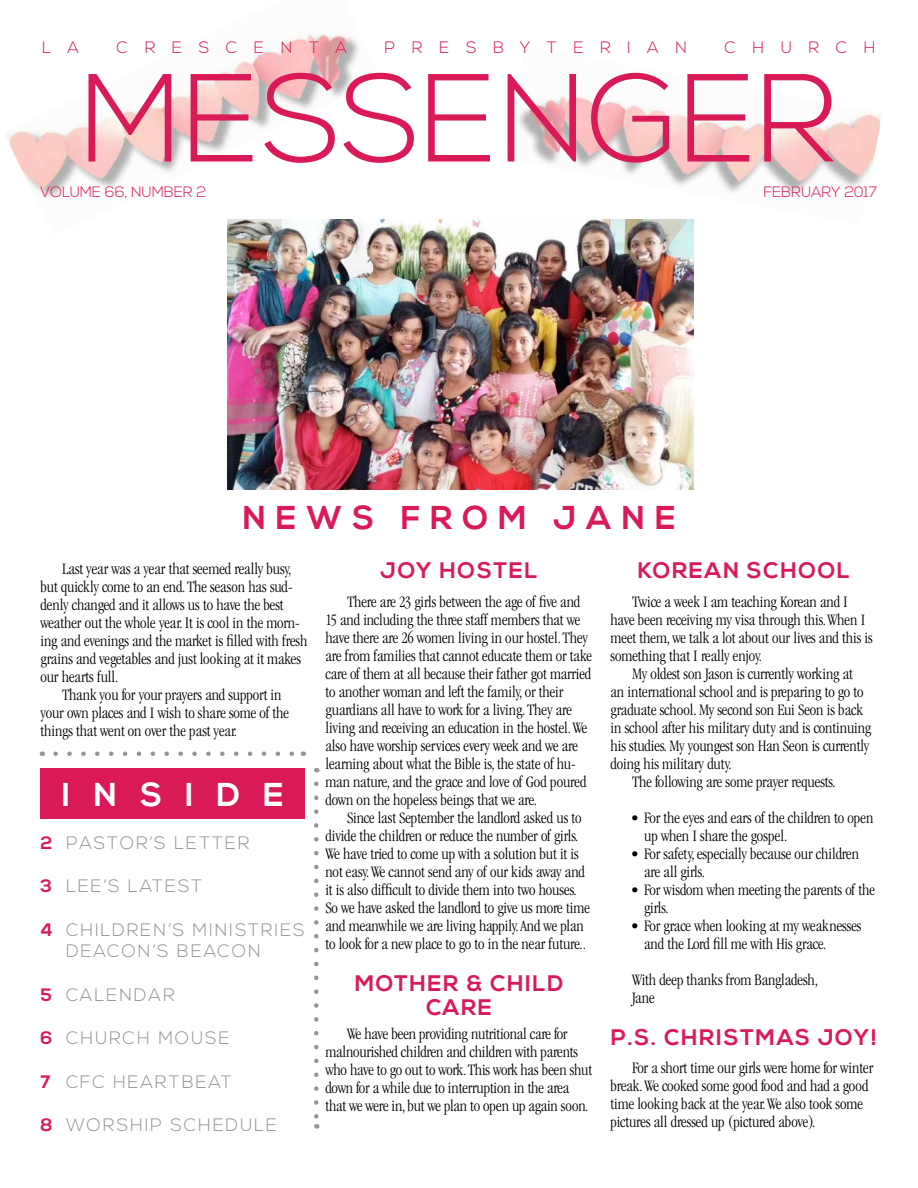
<style>
.page{position:relative;width:918px;height:1188px;background:#fff}
.page>*{position:absolute;margin:0;border:0;box-sizing:border-box;transform-origin:0 0}
.t1{font:300 124.95px "Nexa";color:#da1a56}
.t2{font:700 33px "Nexa";color:#da1a56}
.t3{font:700 33px "Nexa";letter-spacing:.7em;color:#fff}
.t4{font:700 22.5px/24px "Nexa";letter-spacing:.07em;color:#da1a56;text-align:center}
.t5{font:300 18px "Nexa";letter-spacing:.1em;color:#939598}
.t6{font:300 condensed 16.5px/18px "Garamond";color:#000}
.t7{font:300 16.5px "Nexa";letter-spacing:1em;color:#da1a56}
.t8{font:300 15px "Nexa";letter-spacing:-.01em;color:#da1a56}
.s1{font-weight:700;color:#da1a56}
</style>
<div class="page">
<div style="left:40px;top:768px;width:265px;height:51px;background:#da1a56"></div>
<svg style="left:314px;top:784px;width:5px;height:345px"></svg>
<img style="left:228px;top:219px;width:466px;height:270px">
<svg style="left:56px;top:752px;width:238px;height:4px"></svg>
<img style="left:504px;top:89px;width:378px;height:136px">
<img style="left:7px;top:26px;width:375px;height:210px">
<p class="t7" style="left:42px;top:37px;width:19px">LA</p>
<p class="t7" style="left:117px;top:37px;width:41px">C RES</p>
<p class="t7" style="left:226px;top:37px;width:103px">CENTA</p>
<p class="t7" style="left:385px;top:37px;width:25px">PRESB</p>
<p class="t7" style="left:520px;top:37px;width:50px">Y TER</p>
<p class="t7" style="left:627px;top:37px;width:61px">IAN</p>
<p class="t7" style="left:725px;top:37px;width:153px">CHURCH</p>
<h1 class="t1" style="left:80px;top:47px;width:758px">MESSENGER</h1>
<p class="t8" style="left:40px;top:183px;width:123px">VOLUME 66, NUMBER</p>
<p class="t8" style="left:196px;top:183px;width:11px">2</p>
<p class="t8" style="left:763px;top:183px;width:19px">FEBR</p>
<p class="t8" style="left:801px;top:183px;width:78px">UARY 2017</p>
<h2 class="t2" style="left:242px;top:499px;width:375px">NE WS FRO M JANE</h2>
<p class="t6" style="left:62px;top:560px;width:231px">Last year was a year that seemed really busy,</p>
<p class="t6" style="left:41px;top:578px;width:254px">but quickly come to an end. The season has sud-</p>
<p class="t6" style="left:41px;top:596px;width:245px">denly changed and it allows us to have the best</p>
<p class="t6" style="left:41px;top:614px;width:261px">weather out the whole year. It is cool in the morn-</p>
<p class="t6" style="left:41px;top:632px;width:268px">ing and evenings and the market is filled with fresh</p>
<p class="t6" style="left:41px;top:650px;width:262px">grains and vegetables and just looking at it makes</p>
<p class="t6" style="left:41px;top:668px;width:79px">our hearts full.</p>
<p class="t6" style="left:62px;top:686px;width:221px">Thank you for your prayers and support in</p>
<p class="t6" style="left:41px;top:704px;width:250px">your own places and I wish to share some of the</p>
<p class="t6" style="left:41px;top:722px;width:198px">things that went on over the past year.</p>
<h2 class="t3" style="left:62px;top:775px;width:223px">INSIDE</h2>
<p class="t5" style="left:40px;top:832px;width:210px"><span class="s1">2</span> PASTOR’S LETTER</p>
<p class="t5" style="left:40px;top:876px;width:113px"><span class="s1">3</span> LEE’S LATEST</p>
<p class="t5" style="left:40px;top:919px;width:208px"><span class="s1">4</span> CHILDREN’S MINISTR</p>
<p class="t5" style="left:274px;top:919px;width:18px">IES</p>
<p class="t5" style="left:40px;top:941px;width:219px">DEACON ’S BEACON</p>
<p class="t5" style="left:40px;top:984px;width:53px"><span class="s1">5</span> CALE</p>
<p class="t5" style="left:120px;top:984px;width:43px">NDAR</p>
<p class="t5" style="left:40px;top:1028px;width:178px"><span class="s1">6</span> CHURCH MOUSE</p>
<p class="t5" style="left:40px;top:1071px;width:101px"><span class="s1">7</span> CFC HEARTBEAT</p>
<p class="t5" style="left:40px;top:1115px;width:61px"><span class="s1">8</span> WORS</p>
<p class="t5" style="left:130px;top:1115px;width:136px">HIP SCHEDULE</p>
<h3 class="t4" style="left:380px;top:560px;width:159px">JOY HOSTEL</h3>
<p class="t6" style="left:326px;top:593px;width:268px;text-indent:22px">There are 23 girls between the age of five and 15 and including the three staff members that we have there are 26 women living in our hostel. They are from families that cannot educate them or take care of them at all because their father got married to another woman and left the family, or their guardians all have to work for a living. They are living and receiving an education in the hostel. We also have worship services every week and we are learning about what the Bible is, the state of hu&shy;man nature, and the grace and love of God poured down on the hopeless beings that we are.</p>
<p class="t6" style="left:325px;top:809px;width:266px;text-indent:22px">Since last September the landlord asked us to divide the children or reduce the number of girls.<br>We have tried to come up with a solution but it is not easy.We cannot send any of our kids away and it is also difficult to divide them into two houses.<br>So we have asked the landlord to give us more time and meanwhile we are living happily. And we plan to look for a new place to go to in the near future..</p>
<h3 class="t4" style="left:355px;top:972px;width:210px">MOTHER &amp; CHILD<br>CARE</h3>
<p class="t6" style="left:326px;top:1025px;width:268px;text-indent:22px">We have been providing nutritional care for malnourished children and children with parents who have to go out to work. This work has been shut down for a while due to interruption in the area that we were in, but we plan to open up again soon.</p>
<h3 class="t4" style="left:638px;top:560px;width:126px">KOREAN SCH</h3>
<h3 class="t4" style="left:798px;top:560px;width:53px">OOL</h3>
<p class="t6" style="left:611px;top:593px;width:264px;text-indent:22px">Twice a week I am teaching Korean and I have been receiving my visa through this. When I meet them, we talk a lot about our lives and this is something that I really enjoy.</p>
<p class="t6" style="left:632px;top:665px;width:222px">My oldest son Jason is currently working at</p>
<p class="t6" style="left:611px;top:683px;width:255px">an international school and is preparing to go to</p>
<p class="t6" style="left:611px;top:701px;width:254px">graduate school. My second son Eui Seon is back</p>
<p class="t6" style="left:611px;top:719px;width:262px">in school after his military duty and is continuing</p>
<p class="t6" style="left:611px;top:737px;width:260px">his studies. My youngest son Han Seon is currently</p>
<p class="t6" style="left:611px;top:755px;width:123px">doing his military duty.</p>
<p class="t6" style="left:632px;top:773px;width:205px">The following are some prayer requests.</p>
<p class="t6" style="left:644px;top:809px;width:231px;text-indent:-13px">• For the eyes and ears of the children to open up when I share the gospel.</p>
<p class="t6" style="left:644px;top:845px;width:216px;text-indent:-13px">• For safety, especially because our children are all girls.</p>
<p class="t6" style="left:644px;top:881px;width:232px;text-indent:-13px">• For wisdom when meeting the parents of the girls.</p>
<p class="t6" style="left:644px;top:917px;width:219px;text-indent:-13px">• For grace when looking at my weaknesses and the Lord fill me with His grace.</p>
<p class="t6" style="left:632px;top:971px;width:187px">With deep thanks from Bangladesh,<br>Jane</p>
<h3 class="t4" style="left:611px;top:1026px;width:268px">P.S. CHRISTMAS JOY!</h3>
<p class="t6" style="left:611px;top:1059px;width:264px;text-indent:22px">For a short time our girls were home for winter break. We cooked some good food and had a good time looking back at the year. We also took some pictures all dressed up (pictured above).</p>
</div>
